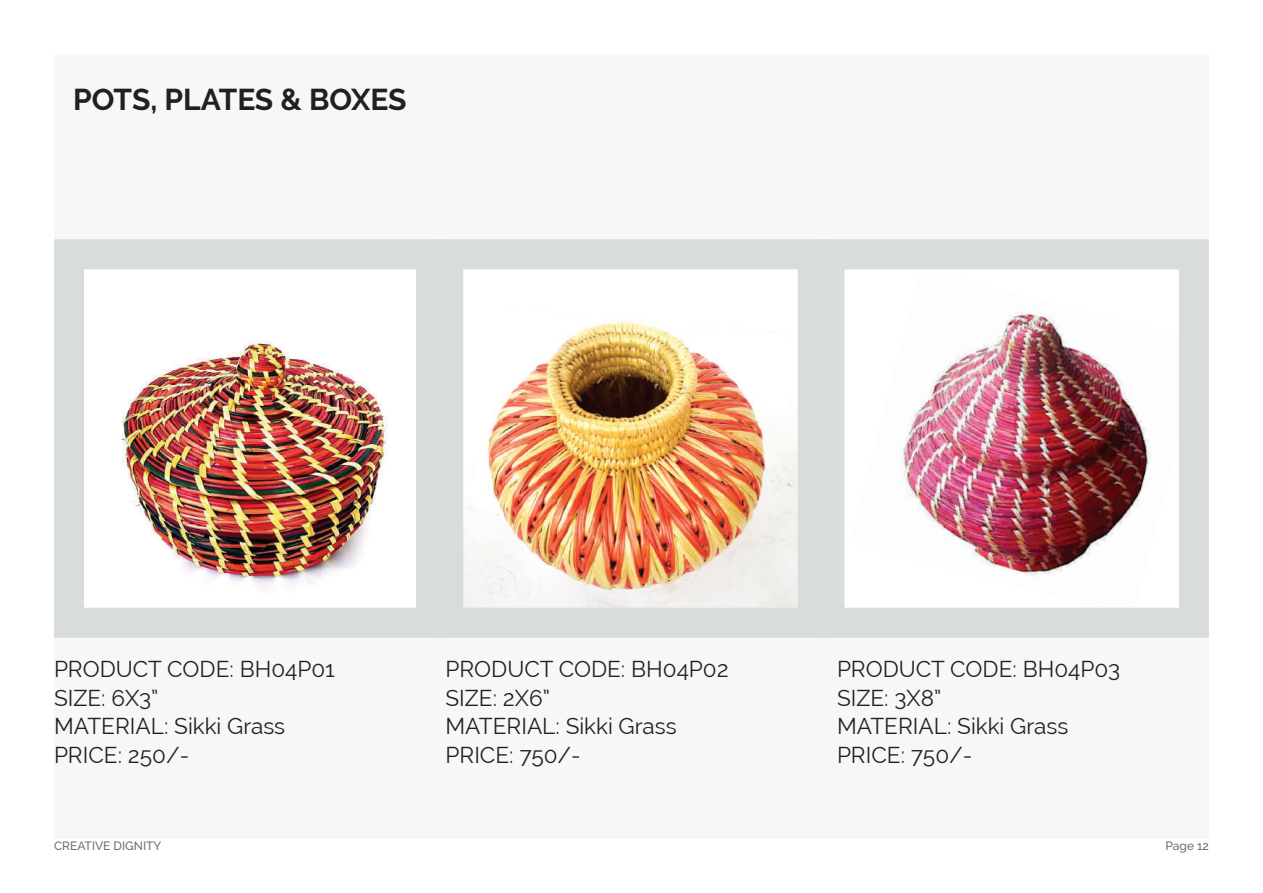
<style>
.page{position:relative;width:1263px;height:893px;background:#fff}
.page>*{position:absolute;margin:0;border:0;box-sizing:border-box;transform-origin:0 0}
.t1{font:700 30px "Raleway";color:#231f20}
.t2{font:22.5px/28.5px "Raleway";color:#231f20}
.t3{font:500 12px "Raleway";color:#6c6d70}
</style>
<div class="page">
<div style="left:54px;top:54px;width:1155px;height:785px;background:#f7f7f8"></div>
<img style="left:121px;top:341px;width:266px;height:243px">
<div style="left:54px;top:239px;width:392px;height:399px;border:30px solid #d8dcda"></div>
<img style="left:488px;top:321px;width:309px;height:286px">
<div style="left:433px;top:239px;width:395px;height:399px;border:30px solid #d8dcda"></div>
<img style="left:903px;top:314px;width:248px;height:260px">
<div style="left:814px;top:239px;width:395px;height:399px;border:30px solid #d8dcda"></div>
<h1 class="t1" style="left:73px;top:82px;width:335px">POTS, PLATES &amp; BOXES</h1>
<p class="t2" style="left:54px;top:655px;width:282px">PRODUCT CODE: BH04P01<br>SIZE: 6X3”<br>MATERIAL: Sikki Grass<br>PRICE: ₹250/-</p>
<p class="t2" style="left:445px;top:655px;width:285px">PRODUCT CODE: BH04P02<br>SIZE: 2X6”<br>MATERIAL: Sikki Grass<br>PRICE: ₹750/-</p>
<p class="t2" style="left:837px;top:655px;width:285px">PRODUCT CODE: BH04P03<br>SIZE: 3X8”<br>MATERIAL: Sikki Grass<br>PRICE: ₹750/-</p>
<p class="t3" style="left:54px;top:839px;width:109px">CREATIVE DIGNITY</p>
<p class="t3" style="left:1165px;top:839px;width:45px">Page 12</p>
</div>
